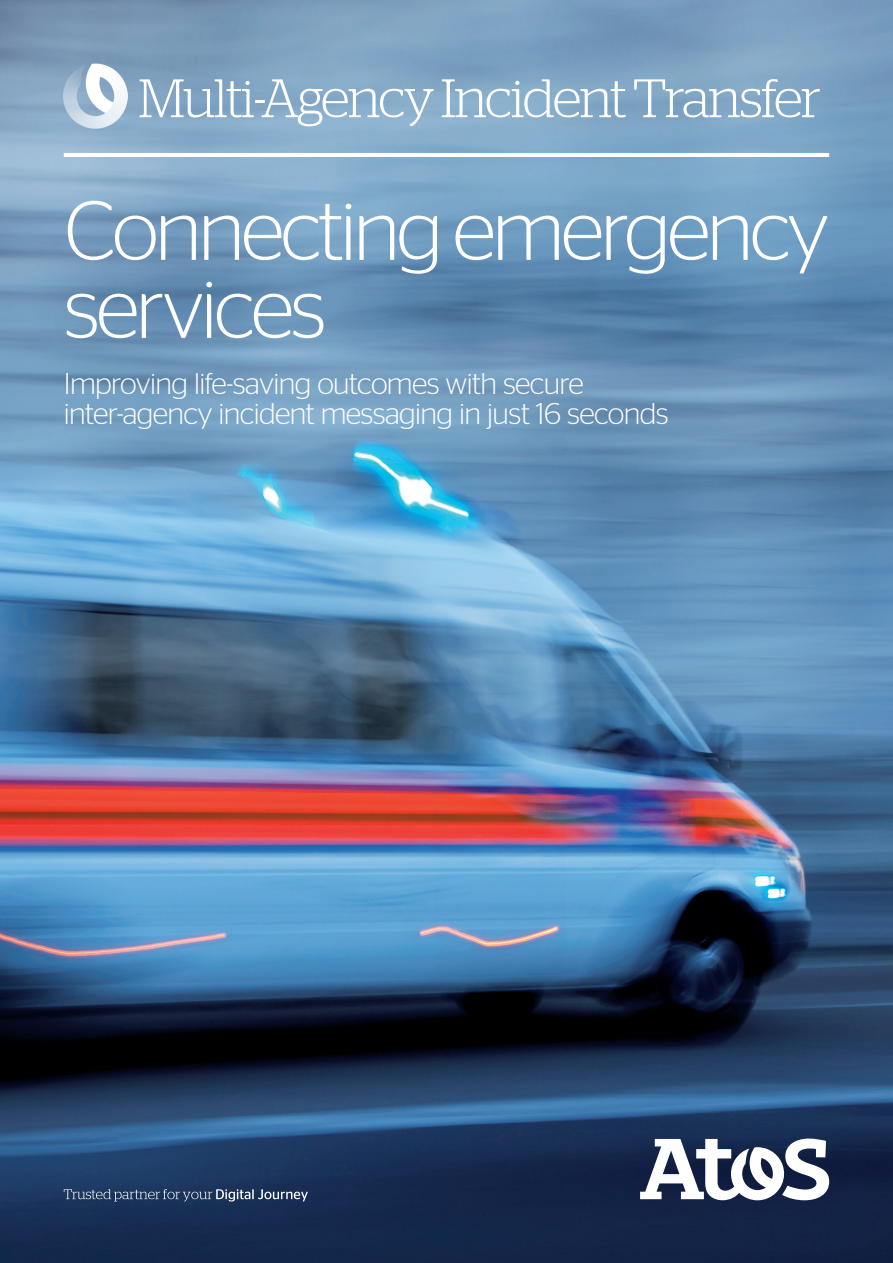
<style>
.page{position:relative;width:893px;height:1263px;background:#fff}
.page>*{position:absolute;margin:0;border:0;box-sizing:border-box;transform-origin:0 0}
.t1{font:300 84px/78px "Stag Sans";letter-spacing:-.04em;color:#fff}
.t2{font:300 54px "Stag";letter-spacing:-.04em;color:#fff}
.t3{font:300 30px/30px "Stag Sans";letter-spacing:-.02em;color:#fff}
</style>
<div class="page">
<img style="left:0;top:91px;width:893px;height:1172px">
<img style="left:0;top:0;width:893px;height:91px">
<img style="left:64px;top:64px;width:64px;height:65px">
<svg style="left:640px;top:1138px;width:189px;height:62px"></svg>
<svg style="left:64px;top:1189px;width:244px;height:12px"></svg>
<hr style="left:64px;top:153px;width:765px;height:4px;background:#fff">
<h2 class="t2" style="left:138px;top:68px;width:684px">Multi-Agency Incident Transfer</h2>
<h1 class="t1" style="left:64px;top:190px;width:767px">Connecting emergency services</h1>
<p class="t3" style="left:64px;top:368px;width:606px">Improving life-saving outcomes with secure inter-agency incident messaging in just 16 seconds</p>
</div>
